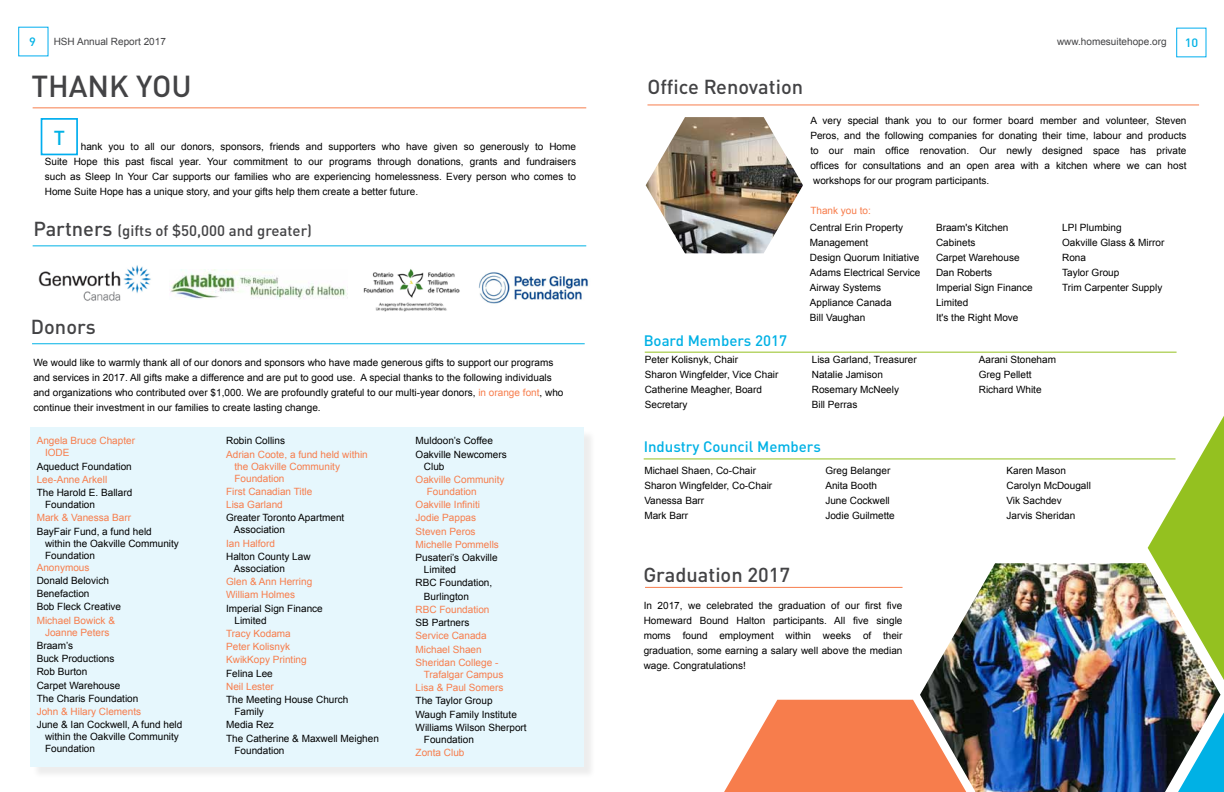
<style>
.page{position:relative;width:1224px;height:792px;background:#fff}
.page>*{position:absolute;margin:0;border:0;box-sizing:border-box;transform-origin:0 0}
.t1{font:500 30px "DIN Pro";color:#434345}
.t2{font:500 20px "DIN Pro";color:#434345}
.t3{font:500 20px "DIN Pro";color:#00b1e5}
.t4{font:500 15px "DIN Pro";color:#00b1e5}
.t5{font:500 15px "DIN Pro";color:#434345}
.t6{font:500 12px "DIN Pro";color:#01b2e6;scale:1.06 1}
.t7{font:10px/15px "Arial";color:#000}
.t8{font:10px/13.3px "Arial";color:#f77d4c}
.t9{font:10px "Arial";color:#434345}
.s1{font-size:20px}
.s2{color:#f77d4c}
</style>
<div class="page">
<svg style="left:1221px;top:712px;width:3px;height:80px"></svg>
<img style="left:478px;top:272px;width:110px;height:32px">
<img style="left:38px;top:265px;width:113px;height:36px">
<img style="left:363px;top:269px;width:97px;height:43px">
<hr style="left:33px;top:107px;width:553px;height:1px;background:#f77d4c">
<hr style="left:33px;top:245px;width:553px;height:1px;background:#01b2e6">
<div style="left:41px;top:118px;width:37px;height:37px;border:2px solid #00aeef"></div>
<img style="left:170px;top:270px;width:177px;height:29px">
<div style="left:32px;top:429px;width:564px;height:351px;background:#000;opacity:.75"></div>
<div style="left:30px;top:428px;width:553px;height:339px;background:#e6f7fd"></div>
<hr style="left:32px;top:343px;width:553px;height:1px;background:#01b2e6">
<hr style="left:645px;top:352px;width:532px;height:1px;background:#94c120">
<hr style="left:644px;top:458px;width:532px;height:1px;background:#94c120">
<hr style="left:647px;top:104px;width:552px;height:1px;background:#f77d4c">
<img style="left:920px;top:563px;width:301px;height:229px">
<svg style="left:724px;top:700px;width:242px;height:92px;background:#ea8b64"></svg>
<svg style="left:1148px;top:416px;width:76px;height:264px"></svg>
<hr style="left:645px;top:587px;width:258px;height:1px;background:#f77d4c">
<img style="left:646px;top:117px;width:157px;height:136px">
<p class="t6" style="left:29px;top:32px;width:8px">9</p>
<p class="t9" style="left:54px;top:35px;width:114px">HSH Annual Report 2017</p>
<h1 class="t1" style="left:31px;top:62px;width:140px">THAN K YOU</h1>
<h2 class="t3" style="left:54px;top:122px;width:12px">T</h2>
<p class="t7" style="left:45px;top:139px;width:533px;text-align:justify;text-indent:36px">hank you to all our donors, sponsors, friends and supporters who have given so generously to Home Suite Hope this past fiscal year. Your commitment to our programs through donations, grants and fundraisers such as Sleep In Your Car supports our families who are experiencing homelessness. Every person who comes to Home Suite Hope has a unique story, and your gifts help them create a better future.</p>
<h3 class="t5" style="left:33px;top:218px;width:280px"><span class="s1">Partners</span> (gifts of $50,000 and greater)</h3>
<h2 class="t2" style="left:31px;top:310px;width:66px">Donors</h2>
<p class="t7" style="left:33px;top:355px;width:532px">We would like to warmly thank all of our donors and sponsors who have made generous gifts to support our programs and services in 2017. All gifts make a difference and are put to good use. A special thanks to the following individuals and organizations who contributed over $1,000. We are profoundly grateful to our multi-year donors, <span class="s2">in orange font</span>, who continue their investment in our families to create lasting change.</p>
<p class="t8" style="left:45px;top:435px;width:92px;line-height:12px;text-indent:-8px">Angela Bruce Chapter<br>IODE</p>
<p class="t7" style="left:37px;top:459px;width:97px">Aqueduct Foundation</p>
<p class="t8" style="left:37px;top:473px;width:72px">Lee-Anne Arkell</p>
<p class="t7" style="left:45px;top:487px;width:89px;line-height:12px;text-indent:-8px">The Harold E. Ballard<br>Foundation</p>
<p class="t8" style="left:37px;top:511px;width:96px">Mark &amp; Vanessa Barr</p>
<p class="t7" style="left:45px;top:525px;width:135px;line-height:12px;text-indent:-8px">BayFair Fund, a fund held within the Oakville Community<br>Foundation</p>
<p class="t8" style="left:37px;top:561px;width:54px">Anonymous</p>
<p class="t7" style="left:37px;top:574px;width:86px;line-height:13.3px">Donald Belovich<br>Benefaction<br>Bob Fleck Creative</p>
<p class="t8" style="left:37px;top:614px;width:80px;line-height:12px;text-align:center">Michael Bowick &amp;<br>Joanne Peters</p>
<p class="t7" style="left:37px;top:639px;width:103px;line-height:13.3px">Braam’s<br>Buck Productions<br>Rob Burton<br>Carpet Warehouse<br>The Charis Foundation</p>
<p class="t8" style="left:37px;top:705px;width:106px">John &amp; Hilary Clements</p>
<p class="t7" style="left:45px;top:719px;width:139px;line-height:12px;text-indent:-8px">June &amp; Ian Cockwell, A fund held within the Oakville Community<br>Foundation</p>
<p class="t7" style="left:226px;top:433px;width:60px">Robin Collins</p>
<p class="t8" style="left:234px;top:448px;width:135px;line-height:12px;text-indent:-8px">Adrian Coote, a fund held within the Oakville Community<br>Foundation</p>
<p class="t8" style="left:226px;top:485px;width:88px">First Canadian Title<br>Lisa Garland</p>
<p class="t7" style="left:234px;top:512px;width:112px;line-height:12px;text-indent:-8px">Greater Toronto Apartment<br>Association</p>
<p class="t8" style="left:226px;top:537px;width:50px">Ian Halford</p>
<p class="t7" style="left:234px;top:550px;width:78px;line-height:12px;text-indent:-8px">Halton County Law<br>Association</p>
<p class="t8" style="left:226px;top:575px;width:88px">Glen &amp; Ann Herring<br>William Holmes</p>
<p class="t7" style="left:234px;top:602px;width:90px;line-height:12px;text-indent:-8px">Imperial Sign Finance<br>Limited</p>
<p class="t8" style="left:226px;top:627px;width:82px">Tracy Kodama<br>Peter Kolisnyk<br>KwikKopy Printing</p>
<p class="t7" style="left:226px;top:666px;width:48px">Felina Lee</p>
<p class="t8" style="left:226px;top:680px;width:49px">Neil Lester</p>
<p class="t7" style="left:234px;top:694px;width:115px;line-height:12px;text-indent:-8px">The Meeting House Church<br>Family</p>
<p class="t7" style="left:226px;top:718px;width:154px;line-height:13.3px">Media Rez<br>The Catherine &amp; Maxwell Meighen</p>
<p class="t7" style="left:234px;top:743px;width:52px">Foundation</p>
<p class="t7" style="left:416px;top:434px;width:93px;line-height:13.3px">Muldoon’s Coffee<br>Oakville Newcomers</p>
<p class="t7" style="left:424px;top:459px;width:22px">Club</p>
<p class="t8" style="left:427px;top:473px;width:79px;line-height:12px;text-indent:-11px">Oakville Community<br>Foundation</p>
<p class="t8" style="left:416px;top:498px;width:85px">Oakville Infiniti<br>Jodie Pappas<br>Steven Peros<br>Michelle Pommells</p>
<p class="t7" style="left:424px;top:552px;width:75px;line-height:12px;text-indent:-8px">Pusateri’s Oakville<br>Limited</p>
<p class="t7" style="left:424px;top:576px;width:70px;line-height:13.3px;text-indent:-8px">RBC Foundation,<br>Burlington</p>
<p class="t8" style="left:416px;top:603px;width:75px">RBC Foundation</p>
<p class="t7" style="left:416px;top:615px;width:55px">SB Partners</p>
<p class="t8" style="left:416px;top:629px;width:84px">Service Canada<br>Michael Shaen<br>Sheridan College -</p>
<p class="t8" style="left:416px;top:668px;width:89px;text-align:right">Trafalgar Campus<br>Lisa &amp; Paul Somers</p>
<p class="t7" style="left:416px;top:694px;width:113px;line-height:13.3px">The Taylor Group<br>Waugh Family Institute<br>Williams Wilson Sherport</p>
<p class="t7" style="left:424px;top:732px;width:52px">Foundation</p>
<p class="t8" style="left:416px;top:746px;width:50px">Zonta Club</p>
<p class="t9" style="left:1057px;top:35px;width:111px">www.homesuitehope.org</p>
<p class="t6" style="left:1185px;top:33px;width:14px">10</p>
<h2 class="t2" style="left:647px;top:71px;width:157px">Office Renovation</h2>
<h3 class="t4" style="left:644px;top:329px;width:145px">Board Members 2017</h3>
<p class="t7" style="left:810px;top:113px;width:378px;text-align:justify">A very special thank you to our former board member and volunteer, Steven Peros, and the following companies for donating their time, labour and products to our main office renovation. Our newly designed space has private offices for consultations and an open area with a kitchen where we can host workshops for our program participants.</p>
<p class="t8" style="left:810px;top:204px;width:62px">Thank you to:</p>
<p class="t7" style="left:810px;top:220px;width:112px">Central Erin Property<br>Management<br>Design Quorum Initiative<br>Adams Electrical Service<br>Airway Systems<br>Appliance Canada<br>Bill Vaughan</p>
<p class="t7" style="left:936px;top:220px;width:98px">Braam's Kitchen<br>Cabinets<br>Carpet Warehouse<br>Dan Roberts<br>Imperial Sign Finance<br>Limited<br>It's the Right Move</p>
<p class="t7" style="left:1062px;top:220px;width:104px">LPI Plumbing<br>Oakville Glass &amp; Mirror<br>Rona<br>Taylor Group<br>Trim Carpenter Supply</p>
<p class="t7" style="left:645px;top:352px;width:135px">Peter Kolisnyk, Chair<br>Sharon Wingfelder, Vice Chair<br>Catherine Meagher, Board<br>Secretary</p>
<p class="t7" style="left:812px;top:352px;width:107px">Lisa Garland, Treasurer<br>Natalie Jamison<br>Rosemary McNeely<br>Bill Perras</p>
<p class="t7" style="left:979px;top:352px;width:79px">Aarani Stoneham<br>Greg Pellett<br>Richard White</p>
<h3 class="t4" style="left:644px;top:435px;width:179px">I ndustry Council Members</h3>
<p class="t7" style="left:644px;top:463px;width:129px">Michael Shaen, Co-Chair<br>Sharon Wingfelder, Co-Chair<br>Vanessa Barr<br>Mark Barr</p>
<p class="t7" style="left:825px;top:463px;width:71px">Greg Belanger<br>Anita Booth<br>June Cockwell<br>Jodie Guilmette</p>
<p class="t7" style="left:1006px;top:463px;width:86px">Karen Mason<br>Carolyn McDougall<br>Vik Sachdev<br>Jarvis Sheridan</p>
<h2 class="t2" style="left:643px;top:559px;width:148px">Graduation 2017</h2>
<p class="t7" style="left:644px;top:598px;width:260px;text-align:justify">In 2017, we celebrated the graduation of our first five Homeward Bound Halton participants. All five single moms found employment within weeks of their graduation, some earning a salary well above the median wage. Congratulations!</p>
</div>
